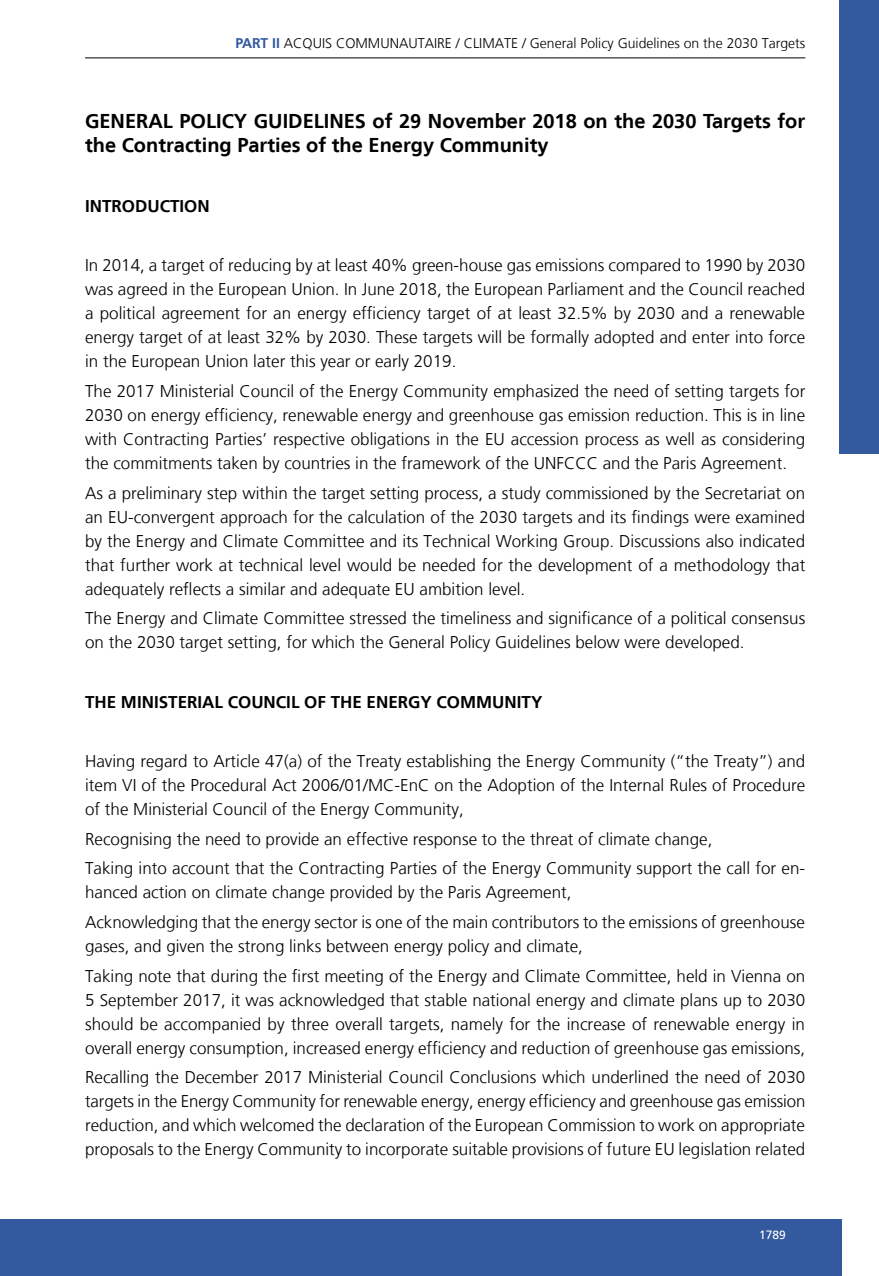
<style>
.page{position:relative;width:879px;height:1276px;background:#fff}
.page>*{position:absolute;margin:0;border:0;box-sizing:border-box;transform-origin:0 0}
.t1{font:700 20px/24px "Frutiger LT";color:#000}
.t2{font:300 17px/24px "Frutiger LT";color:#000;text-align:justify}
.t3{font:700 17px "Frutiger LT";color:#000}
.t4{font:300 14px "Frutiger LT";color:#000}
.t5{font:12px "Frutiger LT";color:#fff}
.s1{font-weight:700;color:#33599f}
</style>
<div class="page">
<hr style="left:85px;top:58px;width:720px;height:1px;background:#000">
<div style="left:0;top:1219px;width:841px;height:57px;background:#33599f"></div>
<div style="left:839px;top:0;width:40px;height:454px;background:#33599f"></div>
<p class="t4" style="left:235px;top:35px;width:571px"><span class="s1">PART II</span> ACQUIS COMMUNAUTAIRE / CLIMATE / General Policy Guidelines on the 2030 Targets</p>
<p class="t1" style="left:85px;top:110px;width:722px">GENERAL POLICY GUIDELINES of 29 November 2018 on the 2030 Targets for the Contracting Parties of the Energy Community</p>
<p class="t3" style="left:85px;top:196px;width:126px">INTRODUCTION</p>
<p class="t2" style="left:85px;top:253px;width:722px">In 2014, a target of reducing by at least 40% green-house gas emissions compared to 1990 by 2030 was agreed in the European Union. In June 2018, the European Parliament and the Council reached a political agreement for an energy efficiency target of at least 32.5% by 2030 and a renewable energy target of at least 32% by 2030. These targets will be formally adopted and enter into force in the European Union later this year or early 2019.</p>
<p class="t2" style="left:85px;top:379px;width:722px">The 2017 Ministerial Council of the Energy Community emphasized the need of setting targets for 2030 on energy efficiency, renewable energy and greenhouse gas emission reduction. This is in line with Contracting Parties’ respective obligations in the EU accession process as well as considering the commitments taken by countries in the framework of the UNFCCC and the Paris Agreement.</p>
<p class="t2" style="left:85px;top:481px;width:722px">As a preliminary step within the target setting process, a study commissioned by the Secretariat on an EU-convergent approach for the calculation of the 2030 targets and its findings were examined by the Energy and Climate Committee and its Technical Working Group. Discussions also indicated that further work at technical level would be needed for the development of a methodology that adequately reflects a similar and adequate EU ambition level.</p>
<p class="t2" style="left:85px;top:606px;width:722px">The Energy and Climate Committee stressed the timeliness and significance of a political consensus on the 2030 target setting, for which the General Policy Guidelines below were developed.</p>
<p class="t3" style="left:85px;top:692px;width:459px">THE MINISTERIAL COUNCIL OF THE ENERGY COMMUNITY</p>
<p class="t2" style="left:85px;top:749px;width:722px">Having regard to Article 47(a) of the Treaty establishing the Energy Community (“the Treaty”) and item VI of the Procedural Act 2006/01/MC-EnC on the Adoption of the Internal Rules of Procedure of the Ministerial Council of the Energy Community,</p>
<p class="t2" style="left:85px;top:824px;width:721px;line-height:29.6px">Recognising the need to provide an effective response to the threat of climate change,<br>Taking into account that the Contracting Parties of the Energy Community support the call for en-</p>
<p class="t2" style="left:85px;top:878px;width:721px;line-height:29.6px">hanced action on climate change provided by the Paris Agreement,<br>Acknowledging that the energy sector is one of the main contributors to the emissions of greenhouse</p>
<p class="t2" style="left:85px;top:931px;width:722px;line-height:29.6px">gases, and given the strong links between energy policy and climate,<br>Taking note that during the first meeting of the Energy and Climate Committee, held in Vienna on</p>
<p class="t2" style="left:85px;top:988px;width:722px">5 September 2017, it was acknowledged that stable national energy and climate plans up to 2030 should be accompanied by three overall targets, namely for the increase of renewable energy in overall energy consumption, increased energy efficiency and reduction of greenhouse gas emissions,</p>
<p class="t2" style="left:85px;top:1065px;width:722px">Recalling the December 2017 Ministerial Council Conclusions which underlined the need of 2030 targets in the Energy Community for renewable energy, energy efficiency and greenhouse gas emission reduction, and which welcomed the declaration of the European Commission to work on appropriate proposals to the Energy Community to incorporate suitable provisions of future EU legislation related</p>
<p class="t5" style="left:759px;top:1227px;width:28px">1789</p>
</div>
